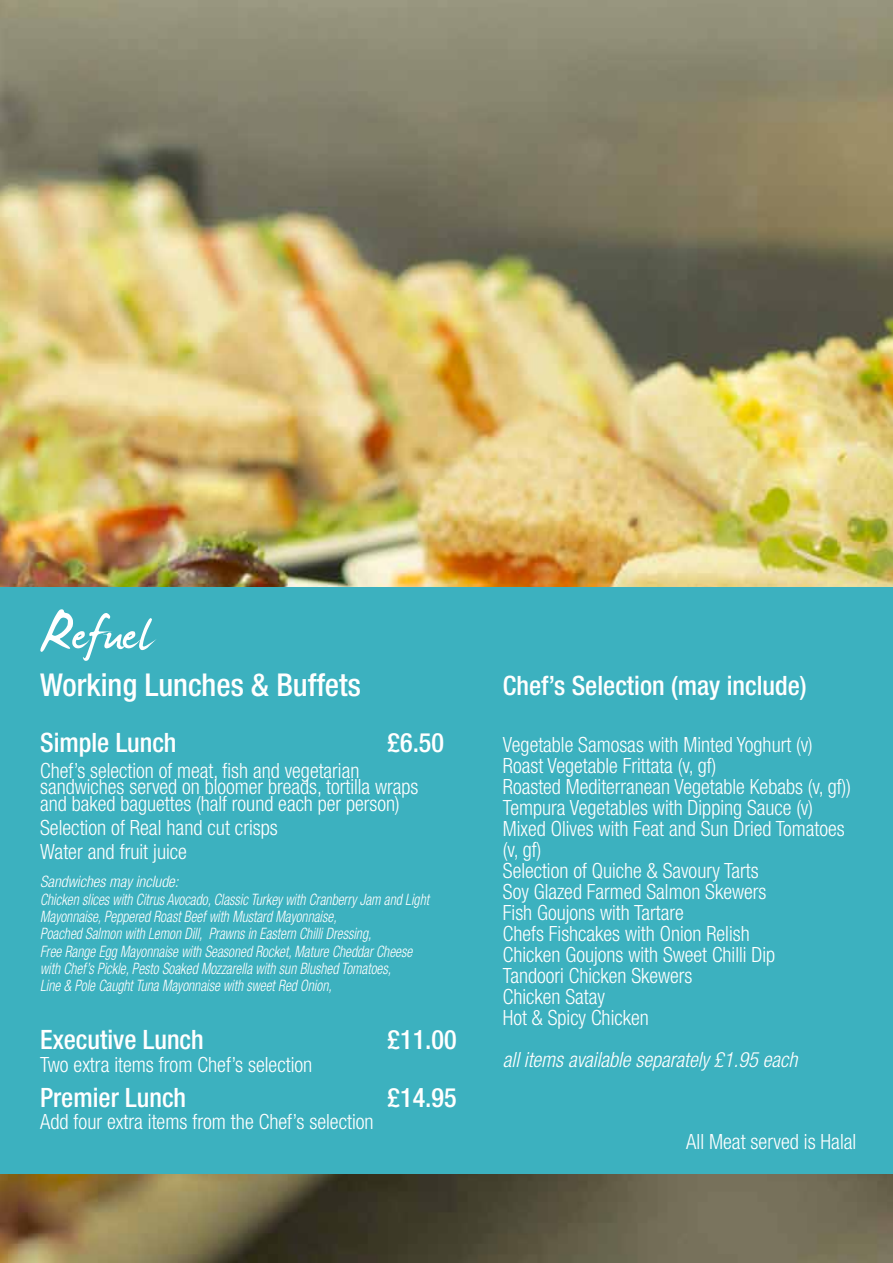
<style>
.page{position:relative;width:893px;height:1263px;background:#fff}
.page>*{position:absolute;margin:0;border:0;box-sizing:border-box;transform-origin:0 0}
.t1{font:78.6px "James Fajardo";color:#fff}
.t2{font:500 condensed 31.5px "Helvetica Neue LT Std";color:#fff}
.t3{font:500 condensed 26.7px "Helvetica Neue LT Std";color:#fff}
.t4{font:300 condensed 21px/21px "Helvetica Neue LT Std";color:#fff}
.t5{font:italic 300 condensed 21px "Helvetica Neue LT Std";color:#fff}
.t6{font:italic 300 condensed 15.75px/17.2px "Helvetica Neue LT Std";color:#fff}
</style>
<div class="page">
<img style="left:0;top:0;width:893px;height:1263px">
<div style="left:0;top:587px;width:893px;height:587px;background:#3cb1bf"></div>
<h1 class="t1" style="left:40px;top:594px;width:112px">Refuel</h1>
<h2 class="t2" style="left:40px;top:666px;width:322px">Working Lunches &amp; Buffets</h2>
<p class="t3" style="left:40px;top:727px;width:138px">Simple Lunch</p>
<p class="t3" style="left:388px;top:727px;width:58px">£6.50</p>
<p class="t4" style="left:40px;top:762px;width:380px;line-height:16.5px">Chef’s selection of meat, fish and vegetarian sandwiches served on bloomer breads, tortilla wraps and baked baguettes (half round each per person)</p>
<p class="t4" style="left:40px;top:815px;width:239px;line-height:24px">Selection of Real hand cut crisps<br>Water and fruit juice</p>
<p class="t6" style="left:40px;top:873px;width:390px">Sandwiches may include:<br>Chicken slices with Citrus Avocado, Classic Turkey with Cranberry Jam and Light Mayonnaise, Peppered Roast Beef with Mustard Mayonnaise,<br>Poached Salmon with Lemon Dill, Prawns in Eastern Chilli Dressing,<br>Free Range Egg Mayonnaise with Seasoned Rocket, Mature Cheddar Cheese with Chef’s Pickle, Pesto Soaked Mozzarella with sun Blushed Tomatoes,<br>Line &amp; Pole Caught Tuna Mayonnaise with sweet Red Onion,</p>
<p class="t3" style="left:40px;top:1024px;width:165px">Executive Lunch</p>
<p class="t3" style="left:388px;top:1024px;width:71px">£11.00</p>
<p class="t4" style="left:40px;top:1054px;width:274px">Two extra items from Chef’s selection</p>
<p class="t3" style="left:40px;top:1081px;width:147px">Premier Lunch</p>
<p class="t3" style="left:388px;top:1081px;width:71px">£14.95</p>
<p class="t4" style="left:40px;top:1111px;width:335px">Add four extra items from the Chef’s selection</p>
<p class="t3" style="left:503px;top:670px;width:305px">Chef’s Selection (may include)</p>
<p class="t4" style="left:503px;top:734px;width:349px">Vegetable Samosas with Minted Yoghurt (v)<br>Roast Vegetable Frittata (v, gf)<br>Roasted Mediterranean Vegetable Kebabs (v, gf))<br>Tempura Vegetables with Dipping Sauce (v)<br>Mixed Olives with Feat and Sun Dried Tomatoes (v, gf)<br>Selection of Quiche &amp; Savoury Tarts<br>Soy Glazed Farmed Salmon Skewers<br>Fish Goujons with Tartare<br>Chefs Fishcakes with Onion Relish<br>Chicken Goujons with Sweet Chilli Dip<br>Tandoori Chicken Skewers<br>Chicken Satay<br>Hot &amp; Spicy Chicken</p>
<p class="t5" style="left:503px;top:1048px;width:296px">all items available separately £1.95 each</p>
<p class="t4" style="left:686px;top:1131px;width:172px">All Meat served is Halal</p>
</div>
